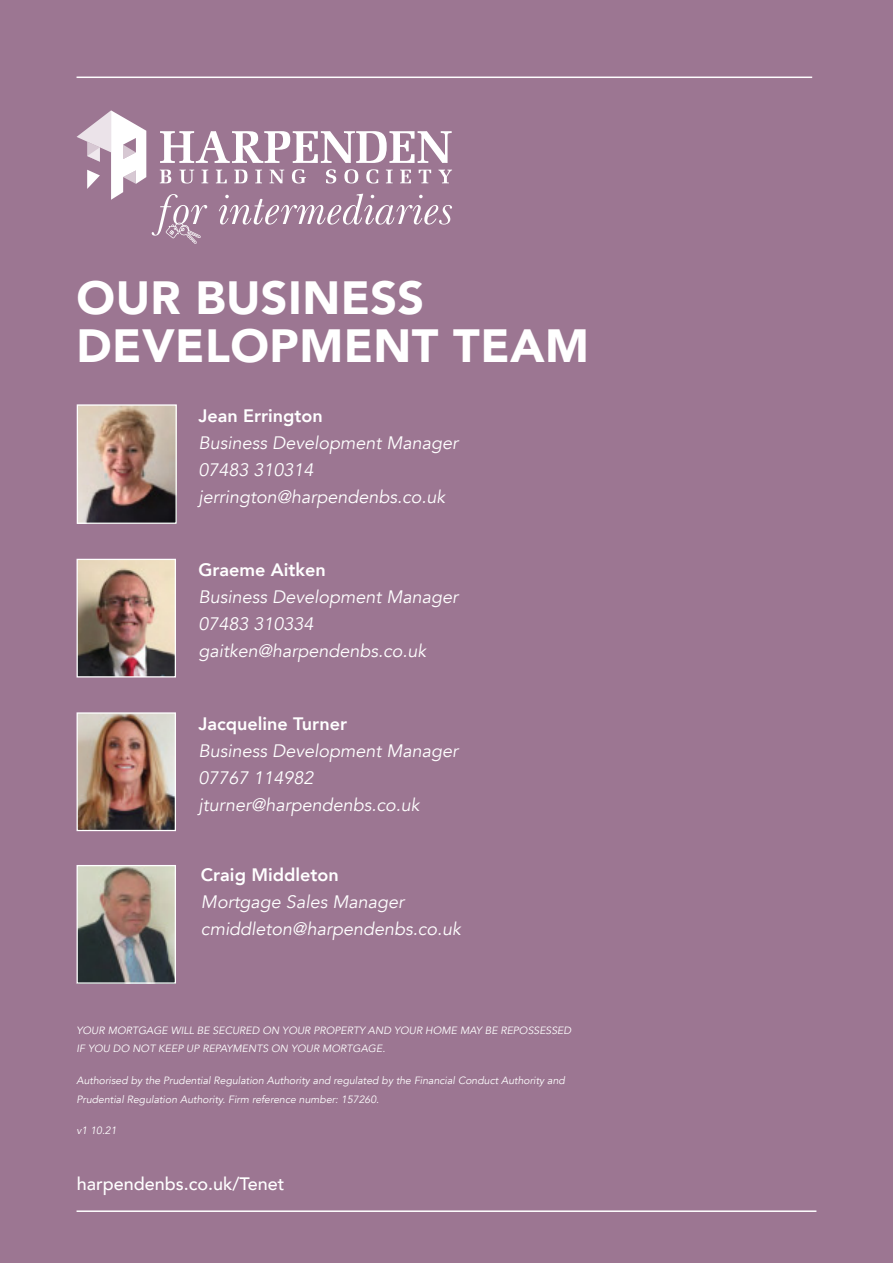
<style>
.page{position:relative;width:893px;height:1263px;background:#9c7692}
.page>*{position:absolute;margin:0;border:0;box-sizing:border-box;transform-origin:0 0}
.t1{font:900 46.5px/48px "Avenir";letter-spacing:.01em;color:#fff}
.t2{font:italic 18px/27px "Avenir";color:#fff}
.t3{font:800 18px "Avenir";color:#fff}
.t4{font:500 18px "Avenir";color:#fff}
.t5{font:italic 10.5px/18.8px "Avenir";color:#fff}
</style>
<div class="page">
<hr style="left:77px;top:1210px;width:739px;height:2px;background:#fff">
<hr style="left:77px;top:77px;width:735px;height:1px;background:#fff">
<img style="left:79px;top:406px;width:96px;height:116px">
<div style="left:77px;top:404px;width:100px;height:120px;border:1px solid #fff"></div>
<img style="left:79px;top:561px;width:95px;height:114px">
<div style="left:77px;top:559px;width:99px;height:118px;border:1px solid #fff"></div>
<img style="left:79px;top:714px;width:95px;height:115px">
<div style="left:77px;top:712px;width:99px;height:119px;border:1px solid #fff"></div>
<img style="left:79px;top:867px;width:95px;height:115px">
<div style="left:77px;top:865px;width:99px;height:119px;border:1px solid #fff"></div>
<svg style="left:219px;top:194px;width:233px;height:31px"></svg>
<svg style="left:152px;top:194px;width:55px;height:50px"></svg>
<svg style="left:189px;top:232px;width:10px;height:5px"></svg>
<svg style="left:160px;top:131px;width:292px;height:32px"></svg>
<svg style="left:160px;top:170px;width:11px;height:13px"></svg>
<svg style="left:179px;top:170px;width:15px;height:13px"></svg>
<svg style="left:202px;top:170px;width:6px;height:13px"></svg>
<svg style="left:216px;top:170px;width:11px;height:13px"></svg>
<svg style="left:234px;top:170px;width:13px;height:13px"></svg>
<svg style="left:255px;top:170px;width:7px;height:13px"></svg>
<svg style="left:270px;top:170px;width:14px;height:13px"></svg>
<svg style="left:292px;top:169px;width:14px;height:14px"></svg>
<svg style="left:326px;top:169px;width:10px;height:14px"></svg>
<svg style="left:344px;top:169px;width:14px;height:14px"></svg>
<svg style="left:366px;top:169px;width:12px;height:14px"></svg>
<svg style="left:386px;top:170px;width:7px;height:13px"></svg>
<svg style="left:400px;top:170px;width:11px;height:13px"></svg>
<svg style="left:419px;top:170px;width:12px;height:13px"></svg>
<svg style="left:438px;top:170px;width:14px;height:13px"></svg>
<svg style="left:77px;top:110px;width:69px;height:90px"></svg>
<h1 class="t1" style="left:77px;top:276px;width:514px">OUR BUSINESS<br>DEVELOPMENT TEAM</h1>
<h2 class="t3" style="left:198px;top:402px;width:126px">Jean Errington</h2>
<h2 class="t2" style="left:198px;top:430px;width:261px">Business Development Manager<br>07483 310314 jerrington@harpendenbs.co.uk</h2>
<h2 class="t3" style="left:198px;top:556px;width:129px">Graeme Aitken</h2>
<h2 class="t2" style="left:198px;top:584px;width:261px">Business Development Manager<br>07483 310334 gaitken@harpendenbs.co.uk</h2>
<h2 class="t3" style="left:198px;top:716px;width:150px">Jacqueline Turner</h2>
<h2 class="t2" style="left:198px;top:737px;width:261px">Business Development Manager<br>07767 114982 jturner@harpendenbs.co.uk</h2>
<h2 class="t3" style="left:201px;top:861px;width:139px">Craig Middleton</h2>
<h2 class="t2" style="left:201px;top:890px;width:261px">Mortgage Sales Manager cmiddleton@harpendenbs.co.uk</h2>
<p class="t5" style="left:77px;top:1021px;width:496px">YOUR MORTGAGE WILL BE SECURED ON YOUR PROPERTY AND YOUR HOME MAY BE REPOSSESSED<br>IF YOU DO NOT KEEP UP REPAYMENTS ON YOUR MORTGAGE.</p>
<p class="t5" style="left:77px;top:1072px;width:490px">Authorised by the Prudential Regulation Authority and regulated by the Financial Conduct Authority and<br>Prudential Regulation Authority. Firm reference number: 157260.</p>
<p class="t5" style="left:77px;top:1121px;width:42px">v1 10.21</p>
<h2 class="t4" style="left:77px;top:1177px;width:209px">harpendenbs.co.uk/Tenet</h2>
</div>
